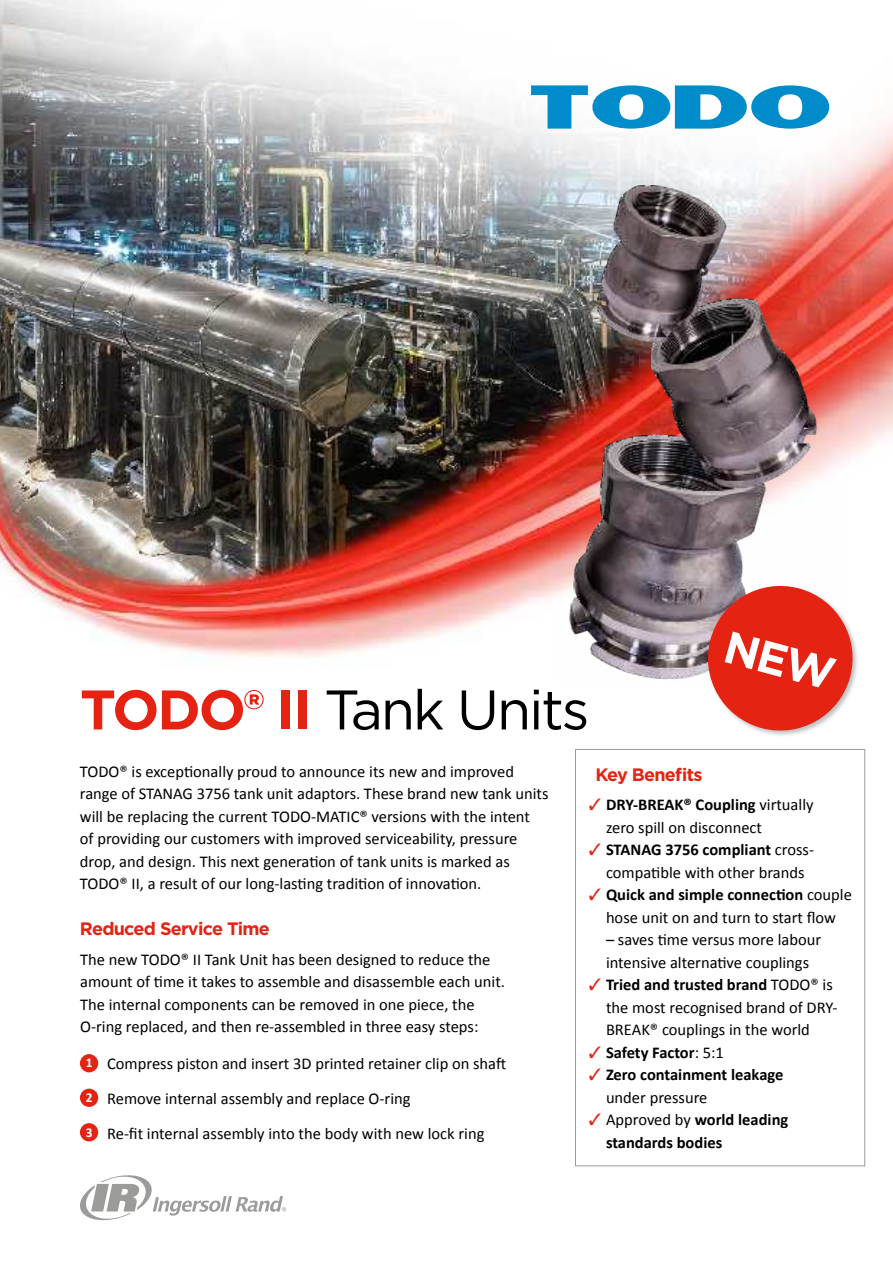
<style>
.page{position:relative;width:893px;height:1263px;background:#fff}
.page>*{position:absolute;margin:0;border:0;box-sizing:border-box;transform-origin:0 0}
.t1{font:55.65px "Gotham";letter-spacing:-.04em;color:#000}
.t2{font:700 18px "Gotham";letter-spacing:-.04em;color:#e42313}
.t3{font:16.5px/22.5px "Calibri";color:#000}
.t4{font:700 16.5px/22.5px "Calibri";color:#000}
.s1{font-weight:700;color:#e42313}
.s2{color:#e42313}
.s3{font-weight:700}
.s4{font-weight:400}
.s5{font-weight:700;font-size:13.5px;color:#fff}
</style>
<div class="page">
<img style="left:0;top:0;width:893px;height:657px">
<svg style="left:531px;top:85px;width:298px;height:44px"></svg>
<svg style="left:80px;top:1175px;width:206px;height:46px"></svg>
<div style="left:575px;top:749px;width:290px;height:417px;border:1px solid #9b9b9a"></div>
<div style="left:80px;top:1054px;width:18px;height:18px;background:#e42313;border-radius:50%"></div>
<div style="left:80px;top:1089px;width:18px;height:18px;background:#e42313;border-radius:50%"></div>
<div style="left:80px;top:1123px;width:18px;height:18px;background:#e42313;border-radius:50%"></div>
<img style="left:558px;top:179px;width:284px;height:501px">
<svg style="left:700px;top:578px;width:160px;height:158px"></svg>
<h1 class="t1" style="left:80px;top:674px;width:511px"><span class="s1">TODO® II</span> Tank Units</h1>
<p class="t3" style="left:80px;top:759px;width:470px">TODO® is exceptionally proud to announce its new and improved range of STANAG 3756 tank unit adaptors. These brand new tank units will be replacing the current TODO-MATIC® versions with the intent<br>of providing our customers with improved serviceability, pressure drop, and design. This next generation of tank units is marked as TODO® II, a result of our long-lasting tradition of innovation.</p>
<p class="t2" style="left:595px;top:762px;width:109px">Key Benefits</p>
<p class="t3" style="left:606px;top:793px;width:209px;text-indent:-17px"><span class="s2">✓</span> <span class="s3">DRY-BREAK® Coupling</span> virtually zero spill on disconnect</p>
<p class="t3" style="left:589px;top:838px;width:227px;text-align:center"><span class="s2">✓</span> <span class="s3">STANAG 3756 compliant</span> cross&shy;compatible with other brands</p>
<p class="t3" style="left:589px;top:883px;width:264px;text-align:center"><span class="s2">✓</span> <span class="s3">Quick and simple connection</span> couple hose unit on and turn to start flow</p>
<p class="t3" style="left:606px;top:928px;width:217px">– saves time versus more labour intensive alternative couplings</p>
<p class="t3" style="left:606px;top:973px;width:233px;text-indent:-17px"><span class="s2">✓</span> <span class="s3">Tried and trusted brand</span> TODO® is the most recognised brand of DRY-<br>BREAK® couplings in the world</p>
<p class="t4" style="left:589px;top:1040px;width:137px"><span class="s2">✓</span> Safety Factor<span class="s4">: 5:1</span></p>
<p class="t4" style="left:606px;top:1063px;width:179px;text-indent:-17px"><span class="s2">✓</span> Zero containment leakage <span class="s4">under pressure</span></p>
<p class="t4" style="left:606px;top:1108px;width:184px;text-indent:-17px"><span class="s2">✓</span> <span class="s4">Approved by</span> world leading standards bodies</p>
<p class="t2" style="left:80px;top:917px;width:191px">Reduced Service Time</p>
<p class="t3" style="left:80px;top:947px;width:426px">The new TODO® II Tank Unit has been designed to reduce the amount of time it takes to assemble and disassemble each unit.<br>The internal components can be removed in one piece, the O-ring replaced, and then re-assembled in three easy steps:</p>
<p class="t3" style="left:86px;top:1046px;width:422px;line-height:34.5px"><span class="s5">1</span> Compress piston and insert 3D printed retainer clip on shaft<br><span class="s5">2</span> Remove internal assembly and replace O-ring<br><span class="s5">3</span> Re-fit internal assembly into the body with new lock ring</p>
</div>
